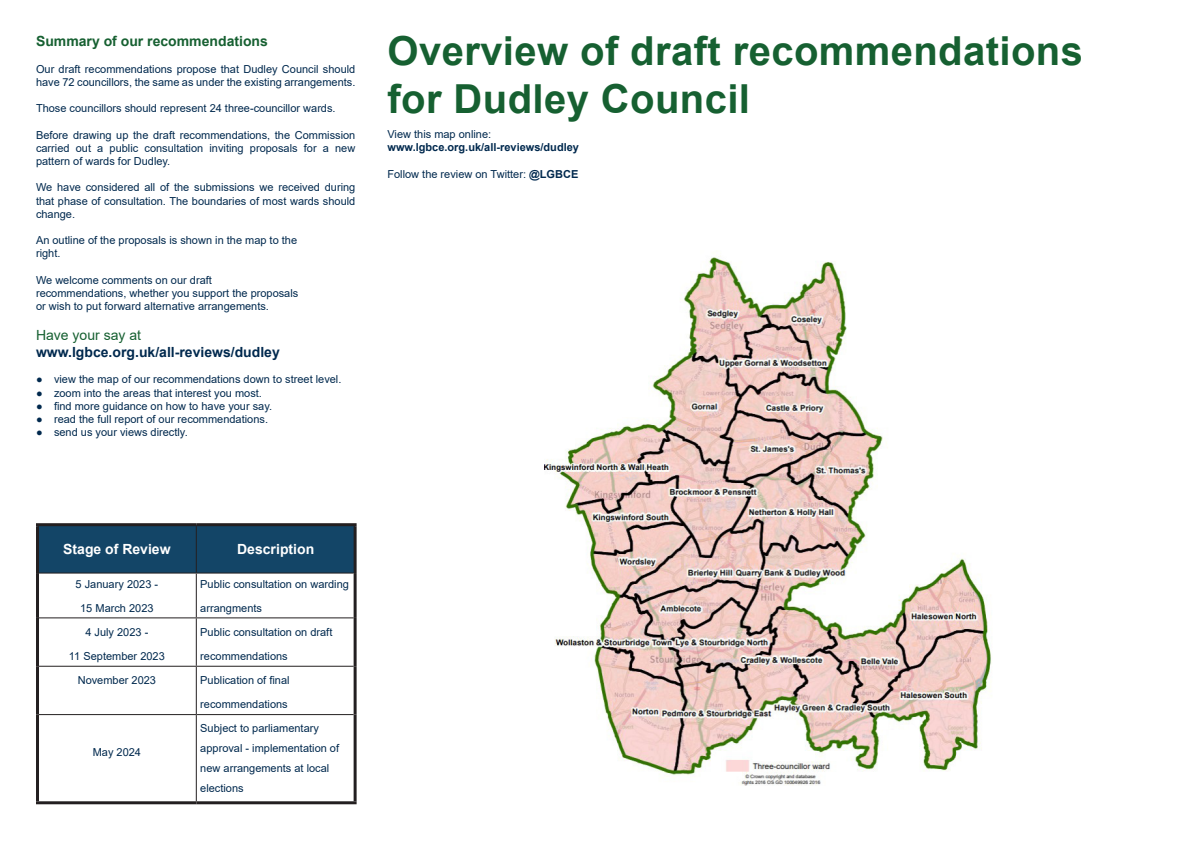
<style>
.page{position:relative;width:1191px;height:842px;background:#fff}
.page>*{position:absolute;margin:0;border:0;box-sizing:border-box;transform-origin:0 0}
.t1{font:700 40px/48px "Arial";letter-spacing:.01em;color:#166031}
.Summary_Text{font:700 14px "Arial";color:#00294e}
.Summary_Paragraph_He{font:700 14px "Arial";color:#166031}
.Summary_Text-2{font:700 14px "Arial";color:#fff}
.Summary_Text-3{font:14px "Arial";color:#166031}
.Summary_Text-4{font:11px/13.2px "Arial";color:#00294e}
.Summary_Text-5{font:700 11px "Arial";color:#00294e}
.s1{font-weight:700}
</style>
<div class="page">
<div style="left:39px;top:526px;width:314px;height:46px;background:#134567"></div>
<hr style="left:36px;top:523px;width:160px;height:3px;background:#231f20">
<hr style="left:36px;top:526px;width:3px;height:47px;background:#231f20">
<hr style="left:196px;top:523px;width:160px;height:3px;background:#231f20">
<hr style="left:353px;top:526px;width:3px;height:47px;background:#231f20">
<hr style="left:196px;top:526px;width:1px;height:46px;background:#231f20">
<hr style="left:196px;top:573px;width:1px;height:44px;background:#231f20">
<hr style="left:196px;top:618px;width:1px;height:48px;background:#231f20">
<hr style="left:196px;top:667px;width:1px;height:47px;background:#231f20">
<hr style="left:196px;top:715px;width:1px;height:86px;background:#231f20">
<hr style="left:39px;top:572px;width:157px;height:1px;background:#231f20">
<hr style="left:196px;top:572px;width:157px;height:1px;background:#231f20">
<hr style="left:39px;top:617px;width:157px;height:1px;background:#231f20">
<hr style="left:196px;top:617px;width:157px;height:1px;background:#231f20">
<hr style="left:39px;top:666px;width:157px;height:1px;background:#231f20">
<hr style="left:196px;top:666px;width:157px;height:1px;background:#231f20">
<hr style="left:39px;top:714px;width:157px;height:1px;background:#231f20">
<hr style="left:196px;top:714px;width:157px;height:1px;background:#231f20">
<hr style="left:36px;top:573px;width:3px;height:45px;background:#231f20">
<hr style="left:353px;top:573px;width:3px;height:45px;background:#231f20">
<hr style="left:36px;top:618px;width:3px;height:48px;background:#231f20">
<hr style="left:353px;top:618px;width:3px;height:48px;background:#231f20">
<hr style="left:36px;top:666px;width:3px;height:49px;background:#231f20">
<hr style="left:353px;top:666px;width:3px;height:49px;background:#231f20">
<hr style="left:36px;top:715px;width:3px;height:86px;background:#231f20">
<hr style="left:353px;top:715px;width:3px;height:86px;background:#231f20">
<hr style="left:36px;top:801px;width:160px;height:3px;background:#231f20">
<hr style="left:196px;top:801px;width:160px;height:3px;background:#231f20">
<img style="left:544px;top:256px;width:448px;height:529px">
<p class="Summary_Paragraph_He" style="left:36px;top:31px;width:233px">Summary of our recommendations</p>
<p class="Summary_Text-4" style="left:36px;top:62px;width:321px">Our draft recommendations propose that Dudley Council should have 72 councillors, the same as under the existing arrangements.</p>
<p class="Summary_Text-4" style="left:36px;top:102px;width:301px">Those councillors should represent 24 three-councillor wards.</p>
<p class="Summary_Text-4" style="left:36px;top:128px;width:321px;text-align:justify">Before drawing up the draft recommendations, the Commission carried out a public consultation inviting proposals for a new pattern of wards for Dudley.</p>
<p class="Summary_Text-4" style="left:36px;top:181px;width:321px;text-align:justify">We have considered all of the submissions we received during that phase of consultation. The boundaries of most wards should change.</p>
<p class="Summary_Text-4" style="left:36px;top:234px;width:263px">An outline of the proposals is shown in the map to the</p>
<p class="Summary_Text-4" style="left:36px;top:247px;width:26px">right.</p>
<p class="Summary_Text-4" style="left:36px;top:273px;width:177px">We welcome comments on our draft</p>
<p class="Summary_Text-4" style="left:36px;top:286px;width:264px">recommendations, whether you support the proposals</p>
<p class="Summary_Text-4" style="left:36px;top:300px;width:234px">or wish to put forward alternative arrangements.</p>
<p class="Summary_Text-3" style="left:36px;top:326px;width:107px">Have your say at</p>
<p class="Summary_Text" style="left:36px;top:342px;width:245px">www.lgbce.org.uk/all-reviews/dudley</p>
<p class="Summary_Text-4" style="left:36px;top:373px;width:307px">● view the map of our recommendations down to street level.</p>
<p class="Summary_Text-4" style="left:36px;top:386px;width:227px">● zoom into the areas that interest you most.</p>
<p class="Summary_Text-4" style="left:36px;top:399px;width:238px">● find more guidance on how to have your say.</p>
<p class="Summary_Text-4" style="left:36px;top:412px;width:233px">● read the full report of our recommendations.</p>
<p class="Summary_Text-4" style="left:36px;top:426px;width:153px">● send us your views directly.</p>
<p class="t1" style="left:387px;top:28px;width:697px">Overview of draft recommendations for Dudley Council</p>
<p class="Summary_Text-4" style="left:387px;top:127px;width:105px">View this map online:</p>
<p class="Summary_Text-5" style="left:387px;top:140px;width:193px">www.lgbce.org.uk/all-reviews/dudley</p>
<p class="Summary_Text-4" style="left:387px;top:167px;width:192px">Follow the review on Twitter: <span class="s1">@LGBCE</span></p>
<p class="Summary_Text-2" style="left:63px;top:539px;width:109px">Stage of Review</p>
<p class="Summary_Text-2" style="left:237px;top:539px;width:79px">Description</p>
<p class="Summary_Text-4" style="left:76px;top:577px;width:84px">5 January 2023 -</p>
<p class="Summary_Text-4" style="left:80px;top:601px;width:75px">15 March 2023</p>
<p class="Summary_Text-4" style="left:200px;top:572px;width:150px;line-height:24px">Public consultation on warding arrangments</p>
<p class="Summary_Text-4" style="left:85px;top:625px;width:64px">4 July 2023 -</p>
<p class="Summary_Text-4" style="left:69px;top:649px;width:97px">11 September 2023</p>
<p class="Summary_Text-4" style="left:200px;top:620px;width:134px;line-height:24px">Public consultation on draft recommendations</p>
<p class="Summary_Text-4" style="left:78px;top:673px;width:80px">November 2023</p>
<p class="Summary_Text-4" style="left:200px;top:668px;width:91px;line-height:24px">Publication of final recommendations</p>
<p class="Summary_Text-4" style="left:93px;top:745px;width:50px">May 2024</p>
<p class="Summary_Text-4" style="left:200px;top:718px;width:140px;line-height:20px">Subject to parliamentary approval - implementation of new arrangements at local elections</p>
</div>
